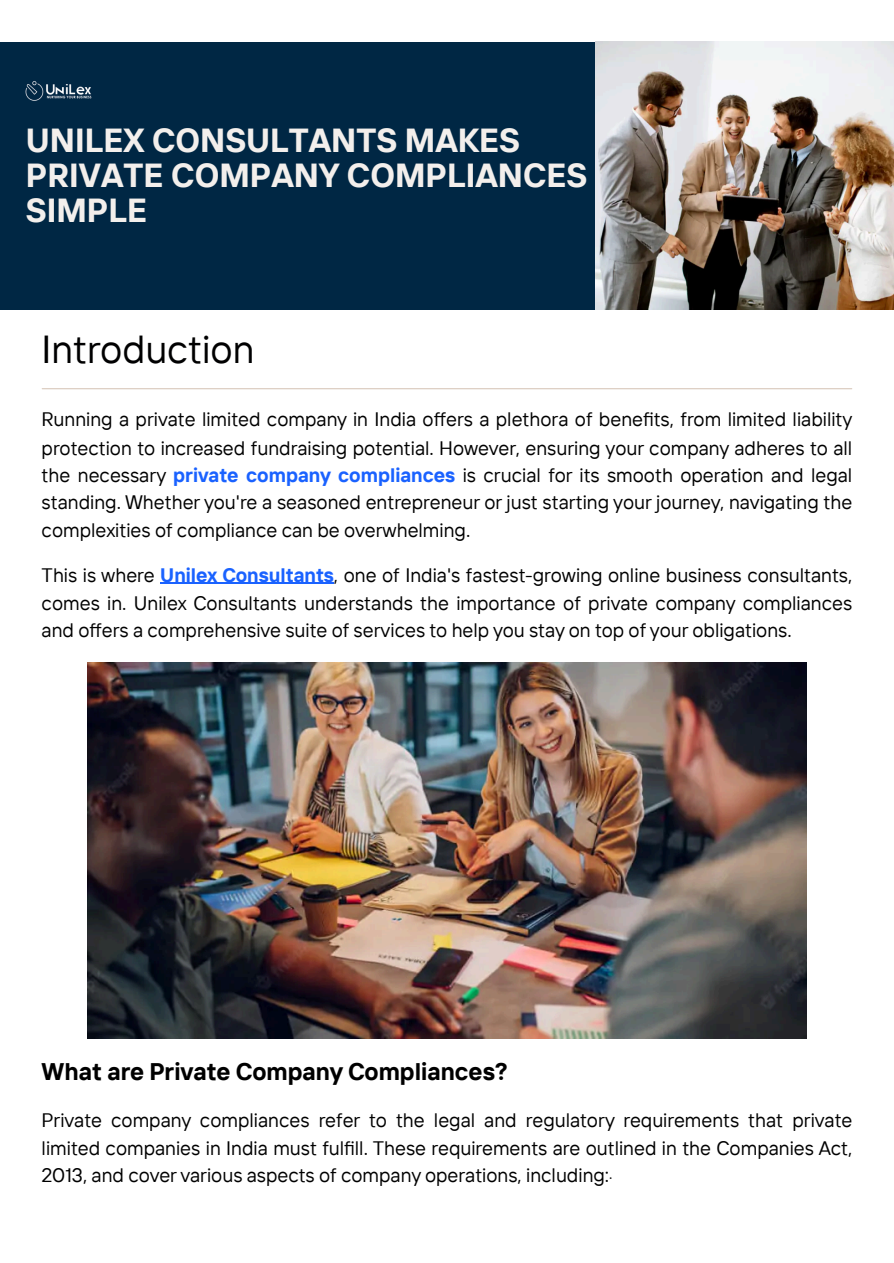
<style>
.page{position:relative;width:894px;height:1263px;background:#fff}
.page>*{position:absolute;margin:0;border:0;box-sizing:border-box;transform-origin:0 0}
.t1{font:39px "TT Interphases";color:#000001}
.t2{font:700 33.3px/34.8px "TT Interphases";color:#f3efec}
.t3{font:700 24px "TT Interphases";color:#000}
.t4{font:19.5px/27.6px "TT Interphases";color:#000;text-align:justify}
.s1{font-weight:700;color:#1a62ff}
.s2{font-size:15px}
</style>
<div class="page">
<hr style="left:160px;top:583px;width:174px;height:1px;background:#1a62ff">
<div style="left:0;top:42px;width:893px;height:267px;background:#002744"></div>
<img style="left:595px;top:42px;width:298px;height:267px">
<img style="left:25px;top:81px;width:67px;height:20px">
<hr style="left:42px;top:388px;width:809px;height:1px;background:#d8c8bb">
<img style="left:88px;top:663px;width:718px;height:375px">
<p class="t2" style="left:26px;top:122px;width:562px">UNILEX CONSULTANTS MAKES<br>PRIVATE COMPANY COMPLIANCES<br>SIMPLE</p>
<h1 class="t1" style="left:42px;top:324px;width:214px">Introduction</h1>
<p class="t4" style="left:42px;top:405px;width:812px">Running a private limited company in India offers a plethora of benefits, from limited liability protection to increased fundraising potential. However, ensuring your company adheres to all the necessary <span class="s1">private company compliances</span> is crucial for its smooth operation and legal standing. Whether you're a seasoned entrepreneur or just starting your journey, navigating the complexities of compliance can be overwhelming.</p>
<p class="t4" style="left:42px;top:561px;width:812px">This is where <span class="s1">Unilex Consultants</span>, one of India's fastest-growing online business consultants, comes in. Unilex Consultants understands the importance of private company compliances and offers a comprehensive suite of services to help you stay on top of your obligations.</p>
<h2 class="t3" style="left:42px;top:1056px;width:467px">What are Private Company Compliances?</h2>
<p class="t4" style="left:42px;top:1106px;width:811px">Private company compliances refer to the legal and regulatory requirements that private limited companies in India must fulfill. These requirements are outlined in the Companies Act, 2013, and cover various aspects of company operations, including:<span class="s2">·</span></p>
</div>
